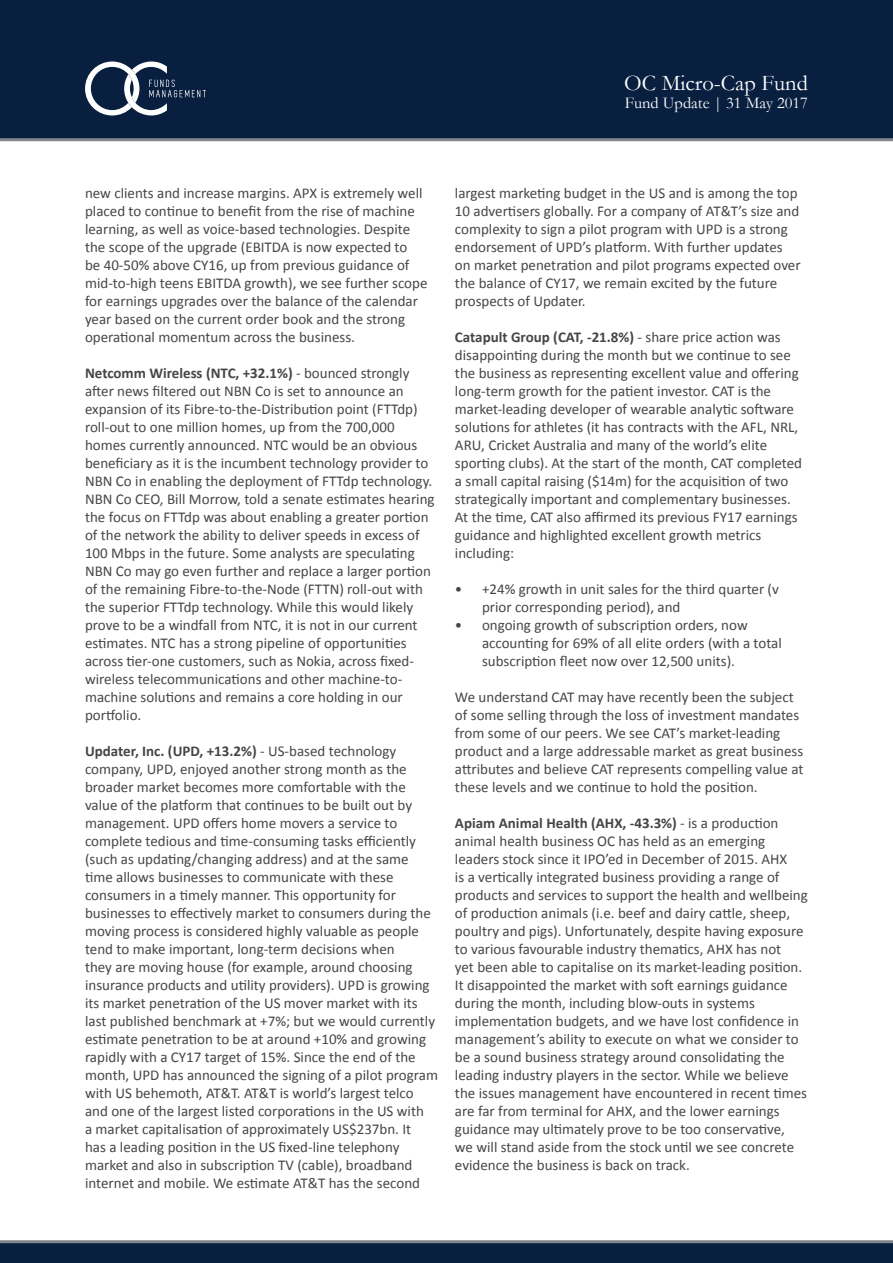
<style>
.page{position:relative;width:893px;height:1263px;background:#fff}
.page>*{position:absolute;margin:0;border:0;box-sizing:border-box;transform-origin:0 0}
.t1{font:22.5px "Garamond";color:#fff}
.t2{font:16.5px "Garamond";color:#fff}
.t3{font:15px/18px "Calibri";color:#464647}
.s1{font-weight:700}
</style>
<div class="page">
<div style="left:0;top:1242px;width:893px;height:21px;background:#081f3f"></div>
<hr style="left:0;top:1240px;width:893px;height:3px;background:#7e868c">
<div style="left:0;top:0;width:893px;height:138px;background:#081f3f"></div>
<hr style="left:0;top:138px;width:893px;height:3px;background:#7e868c">
<svg style="left:85px;top:61px;width:121px;height:54px"></svg>
<h1 class="t1" style="left:624px;top:68px;width:185px">OC Micro-Cap Fund</h1>
<p class="t2" style="left:625px;top:92px;width:185px">Fund Update | 31 May 2017</p>
<p class="t3" style="left:85px;top:184px;width:344px">new clients and increase margins. APX is extremely well placed to continue to benefit from the rise of machine learning, as well as voice-based technologies. Despite the scope of the upgrade (EBITDA is now expected to<br>be 40-50% above CY16, up from previous guidance of mid-to-high teens EBITDA growth), we see further scope for earnings upgrades over the balance of the calendar year based on the current order book and the strong operational momentum across the business.</p>
<p class="t3" style="left:85px;top:364px;width:351px"><span class="s1">Netcomm Wireless (NTC, +32.1%)</span> - bounced strongly after news filtered out NBN Co is set to announce an expansion of its Fibre-to-the-Distribution point (FTTdp) roll-out to one million homes, up from the 700,000 homes currently announced. NTC would be an obvious beneficiary as it is the incumbent technology provider to NBN Co in enabling the deployment of FTTdp technology.<br>NBN Co CEO, Bill Morrow, told a senate estimates hearing the focus on FTTdp was about enabling a greater portion of the network the ability to deliver speeds in excess of 100 Mbps in the future. Some analysts are speculating NBN Co may go even further and replace a larger portion of the remaining Fibre-to-the-Node (FTTN) roll-out with the superior FTTdp technology. While this would likely prove to be a windfall from NTC, it is not in our current estimates. NTC has a strong pipeline of opportunities across tier-one customers, such as Nokia, across fixed&shy;wireless telecommunications and other machine-to&shy;machine solutions and remains a core holding in our portfolio.</p>
<p class="t3" style="left:85px;top:742px;width:354px"><span class="s1">Updater, Inc. (UPD, +13.2%)</span> - US-based technology company, UPD, enjoyed another strong month as the broader market becomes more comfortable with the value of the platform that continues to be built out by management. UPD offers home movers a service to complete tedious and time-consuming tasks efficiently (such as updating/changing address) and at the same time allows businesses to communicate with these consumers in a timely manner. This opportunity for businesses to effectively market to consumers during the moving process is considered highly valuable as people tend to make important, long-term decisions when<br>they are moving house (for example, around choosing insurance products and utility providers). UPD is growing its market penetration of the US mover market with its last published benchmark at +7%; but we would currently estimate penetration to be at around +10% and growing rapidly with a CY17 target of 15%. Since the end of the month, UPD has announced the signing of a pilot program with US behemoth, AT&amp;T. AT&amp;T is world’s largest telco and one of the largest listed corporations in the US with<br>a market capitalisation of approximately US$237bn. It<br>has a leading position in the US fixed-line telephony market and also in subscription TV (cable), broadband internet and mobile. We estimate AT&amp;T has the second</p>
<p class="t3" style="left:455px;top:184px;width:347px">largest marketing budget in the US and is among the top 10 advertisers globally. For a company of AT&amp;T’s size and complexity to sign a pilot program with UPD is a strong endorsement of UPD’s platform. With further updates on market penetration and pilot programs expected over the balance of CY17, we remain excited by the future prospects of Updater.</p>
<p class="t3" style="left:455px;top:328px;width:349px"><span class="s1">Catapult Group (CAT, -21.8%)</span> - share price action was disappointing during the month but we continue to see the business as representing excellent value and offering long-term growth for the patient investor. CAT is the market-leading developer of wearable analytic software solutions for athletes (it has contracts with the AFL, NRL, ARU, Cricket Australia and many of the world’s elite sporting clubs). At the start of the month, CAT completed a small capital raising ($14m) for the acquisition of two strategically important and complementary businesses.<br>At the time, CAT also affirmed its previous FY17 earnings guidance and highlighted excellent growth metrics including:</p>
<p class="t3" style="left:482px;top:580px;width:298px;text-indent:-27px">• +24% growth in unit sales for the third quarter (v prior corresponding period), and</p>
<p class="t3" style="left:482px;top:616px;width:301px;text-indent:-27px">• ongoing growth of subscription orders, now accounting for 69% of all elite orders (with a total subscription fleet now over 12,500 units).</p>
<p class="t3" style="left:455px;top:688px;width:350px">We understand CAT may have recently been the subject of some selling through the loss of investment mandates from some of our peers. We see CAT’s market-leading product and a large addressable market as great business attributes and believe CAT represents compelling value at these levels and we continue to hold the position.</p>
<p class="t3" style="left:455px;top:814px;width:354px"><span class="s1">Apiam Animal Health (AHX, -43.3%)</span> - is a production animal health business OC has held as an emerging leaders stock since it IPO’ed in December of 2015. AHX<br>is a vertically integrated business providing a range of products and services to support the health and wellbeing of production animals (i.e. beef and dairy cattle, sheep, poultry and pigs). Unfortunately, despite having exposure to various favourable industry thematics, AHX has not<br>yet been able to capitalise on its market-leading position.<br>It disappointed the market with soft earnings guidance during the month, including blow-outs in systems implementation budgets, and we have lost confidence in management’s ability to execute on what we consider to be a sound business strategy around consolidating the leading industry players in the sector. While we believe the issues management have encountered in recent times are far from terminal for AHX, and the lower earnings guidance may ultimately prove to be too conservative,<br>we will stand aside from the stock until we see concrete evidence the business is back on track.</p>
</div>
